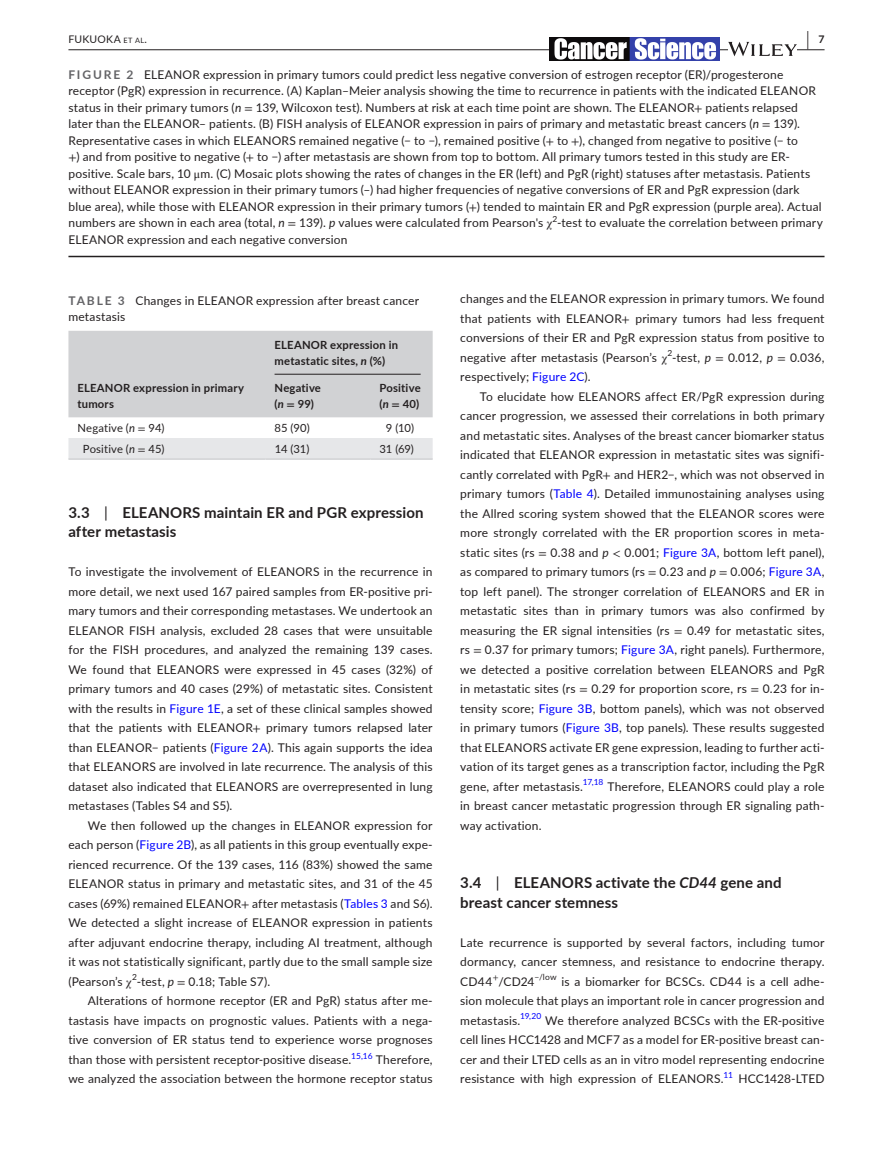
<style>
.page{position:relative;width:893px;height:1174px;background:#fff}
.page>*{position:absolute;margin:0;border:0;box-sizing:border-box;transform-origin:0 0}
.t1{font:700 19.5px "Lato";color:#231f20;scale:.43 1}
.t2{font:700 15px/19.5px "Lato";letter-spacing:.01em;color:#231f20}
.t3{font:12px/19.5px "Lato";letter-spacing:.015em;color:#231f20;text-align:justify}
.t4{font:700 11.25px/15.8px "Lato";letter-spacing:.015em;color:#231f20}
.t5{font:11.25px "Lato";letter-spacing:.01em;color:#231f20}
.t6{font:10.5px "Lato";letter-spacing:.02em;color:#231f20}
.t7{font:8.4px "Lato";color:#00f}
.t8{font:8.4px "Lato";color:#231f20}
.s1{font-size:7.35px}
.s2{font-weight:700;color:#636366}
.s3{font-style:italic}
.s4{font-family:"STIX"}
.s5{font-weight:400}
.s6{color:#00f}
</style>
<div class="page">
<hr style="left:68px;top:49px;width:756px;height:1px;background:#231f20">
<img style="left:550px;top:37px;width:170px;height:24px">
<svg style="left:728px;top:42px;width:69px;height:14px"></svg>
<hr style="left:68px;top:256px;width:756px;height:1px;background:#231f20">
<div style="left:68px;top:331px;width:365px;height:86px;background:#d1d2d4"></div>
<div style="left:68px;top:438px;width:365px;height:20px;background:#e6e7e9"></div>
<hr style="left:68px;top:458px;width:198px;height:2px;background:#d1d2d4">
<hr style="left:266px;top:458px;width:104px;height:2px;background:#d1d2d4">
<hr style="left:370px;top:458px;width:63px;height:2px;background:#d1d2d4">
<hr style="left:275px;top:374px;width:146px;height:1px;background:#231f20">
<p class="t6" style="left:68px;top:31px;width:80px">FUKUOKA <span class="s1">et al</span>.</p>
<h1 class="t1" style="left:807px;top:25px;width:43px">| <sup>7</sup></h1>
<p class="t3" style="left:68px;top:66px;width:756px;line-height:16.5px;text-align:left"><span class="s2">FIGURE 2</span> ELEANOR expression in primary tumors could predict less negative conversion of estrogen receptor (ER)/progesterone receptor (PgR) expression in recurrence. (A) Kaplan–Meier analysis showing the time to recurrence in patients with the indicated ELEANOR status in their primary tumors (<span class="s3">n</span> <span class="s4">=</span> 139, Wilcoxon test). Numbers at risk at each time point are shown. The ELEANOR<span class="s4">+</span> patients relapsed later than the ELEANOR– patients. (B) FISH analysis of ELEANOR expression in pairs of primary and metastatic breast cancers (<span class="s3">n</span> <span class="s4">=</span> 139).<br>Representative cases in which ELEANORS remained negative (− to −), remained positive (<span class="s4">+</span> to <span class="s4">+</span>), changed from negative to positive (− to<br><span class="s4">+</span>) and from positive to negative (<span class="s4">+</span> to −) after metastasis are shown from top to bottom. All primary tumors tested in this study are ER&shy;positive. Scale bars, 10 <span class="s4">μ</span>m. (C) Mosaic plots showing the rates of changes in the ER (left) and PgR (right) statuses after metastasis. Patients without ELEANOR expression in their primary tumors (–) had higher frequencies of negative conversions of ER and PgR expression (dark blue area), while those with ELEANOR expression in their primary tumors (<span class="s4">+</span>) tended to maintain ER and PgR expression (purple area). Actual numbers are shown in each area (total, <span class="s3">n</span> <span class="s4">=</span> 139). <span class="s3">p</span> values were calculated from Pearson's <span class="s4">χ</span><sup>2</sup>-test to evaluate the correlation between primary ELEANOR expression and each negative conversion</p>
<p class="t3" style="left:68px;top:291px;width:352px;line-height:16.5px"><span class="s2">TABLE 3</span> Changes in ELEANOR expression after breast cancer metastasis</p>
<p class="t4" style="left:77px;top:380px;width:168px">ELEANOR expression in primary tumors</p>
<p class="t4" style="left:275px;top:336px;width:125px">ELEANOR expression in metastatic sites, <span class="s3">n</span> (%)</p>
<p class="t4" style="left:275px;top:380px;width:48px">Negative (<span class="s3">n</span> <span class="s4">=</span> 99)</p>
<p class="t4" style="left:379px;top:380px;width:43px">Positive (<span class="s3">n</span> <span class="s4">=</span> 40)</p>
<p class="t5" style="left:77px;top:420px;width:89px">Negative (<span class="s3">n</span> <span class="s4">=</span> 94)</p>
<p class="t5" style="left:275px;top:420px;width:37px">85 (90)</p>
<p class="t5" style="left:386px;top:420px;width:30px">9 (10)</p>
<p class="t5" style="left:83px;top:441px;width:83px">Positive (<span class="s3">n</span> <span class="s4">=</span> 45)</p>
<p class="t5" style="left:275px;top:441px;width:36px">14 (31)</p>
<p class="t5" style="left:379px;top:441px;width:36px">31 (69)</p>
<p class="t2" style="left:68px;top:502px;width:357px">3.3 <span class="s5">|</span> ELEANORS maintain ER and PGR expression after metastasis</p>
<p class="t3" style="left:68px;top:561px;width:366px">To investigate the involvement of ELEANORS in the recurrence in more detail, we next used 167 paired samples from ER-positive pri&shy;mary tumors and their corresponding metastases. We undertook an ELEANOR FISH analysis, excluded 28 cases that were unsuitable for the FISH procedures, and analyzed the remaining 139 cases.<br>We found that ELEANORS were expressed in 45 cases (32%) of primary tumors and 40 cases (29%) of metastatic sites. Consistent with the results in <span class="s6">Figure 1E</span>, a set of these clinical samples showed that the patients with ELEANOR<span class="s4">+</span> primary tumors relapsed later than ELEANOR− patients (<span class="s6">Figure 2A</span>). This again supports the idea that ELEANORS are involved in late recurrence. The analysis of this dataset also indicated that ELEANORS are overrepresented in lung metastases (Tables S4 and S5).</p>
<p class="t3" style="left:68px;top:815px;width:366px;text-indent:20px">We then followed up the changes in ELEANOR expression for each person (<span class="s6">Figure 2B</span>), as all patients in this group eventually expe&shy;rienced recurrence. Of the 139 cases, 116 (83%) showed the same ELEANOR status in primary and metastatic sites, and 31 of the 45 cases (69%) remained ELEANOR<span class="s4">+</span> after metastasis (<span class="s6">Tables 3</span> and S6).<br>We detected a slight increase of ELEANOR expression in patients after adjuvant endocrine therapy, including AI treatment, although it was not statistically significant, partly due to the small sample size (Pearson’s <span class="s4">χ</span><sup>2</sup>-test, <span class="s3">p</span> <span class="s4">=</span> 0.18; Table S7).</p>
<p class="t3" style="left:68px;top:990px;width:366px;text-indent:19px">Alterations of hormone receptor (ER and PgR) status after me&shy;tastasis have impacts on prognostic values. Patients with a nega&shy;tive conversion of ER status tend to experience worse prognoses than those with persistent receptor-positive disease.<sup>15,16</sup> Therefore, we analyzed the association between the hormone receptor status</p>
<p class="t3" style="left:460px;top:288px;width:366px">changes and the ELEANOR expression in primary tumors. We found that patients with ELEANOR<span class="s4">+</span> primary tumors had less frequent conversions of their ER and PgR expression status from positive to negative after metastasis (Pearson’s <span class="s4">χ</span> -test, <span class="s3">p</span> <span class="s4">=</span> 0.012, <span class="s3">p</span> <span class="s4">=</span> 0.036,</p>
<p class="t8" style="left:667px;top:347px;width:6px">2</p>
<p class="t3" style="left:460px;top:366px;width:132px">respectively; <span class="s6">Figure 2C</span>).</p>
<p class="t3" style="left:480px;top:386px;width:346px">To elucidate how ELEANORS affect ER/PgR expression during</p>
<p class="t3" style="left:460px;top:405px;width:366px">cancer progression, we assessed their correlations in both primary</p>
<p class="t3" style="left:460px;top:425px;width:366px">and metastatic sites. Analyses of the breast cancer biomarker status</p>
<p class="t3" style="left:460px;top:444px;width:366px">indicated that ELEANOR expression in metastatic sites was signifi-</p>
<p class="t3" style="left:460px;top:464px;width:366px">cantly correlated with PgR<span class="s4">+</span> and HER2−, which was not observed in</p>
<p class="t3" style="left:460px;top:483px;width:366px">primary tumors (<span class="s6">Table 4</span>). Detailed immunostaining analyses using</p>
<p class="t3" style="left:460px;top:503px;width:366px">the Allred scoring system showed that the ELEANOR scores were</p>
<p class="t3" style="left:460px;top:522px;width:366px">more strongly correlated with the ER proportion scores in meta-</p>
<p class="t3" style="left:460px;top:542px;width:366px">static sites (rs <span class="s4">=</span> 0.38 and <span class="s3">p</span> <span class="s4">&lt;</span> 0.001; <span class="s6">Figure 3A</span>, bottom left panel),</p>
<p class="t3" style="left:460px;top:561px;width:366px">as compared to primary tumors (rs <span class="s4">=</span> 0.23 and <span class="s3">p</span> <span class="s4">=</span> 0.006; <span class="s6">Figure 3A</span>,</p>
<p class="t3" style="left:460px;top:581px;width:366px">top left panel). The stronger correlation of ELEANORS and ER in</p>
<p class="t3" style="left:460px;top:600px;width:366px">metastatic sites than in primary tumors was also confirmed by</p>
<p class="t3" style="left:460px;top:620px;width:366px">measuring the ER signal intensities (rs <span class="s4">=</span> 0.49 for metastatic sites,</p>
<p class="t3" style="left:460px;top:639px;width:366px">rs <span class="s4">=</span> 0.37 for primary tumors; <span class="s6">Figure 3A</span>, right panels). Furthermore,</p>
<p class="t3" style="left:460px;top:659px;width:366px">we detected a positive correlation between ELEANORS and PgR</p>
<p class="t3" style="left:460px;top:678px;width:366px">in metastatic sites (rs <span class="s4">=</span> 0.29 for proportion score, rs <span class="s4">=</span> 0.23 for in-</p>
<p class="t3" style="left:460px;top:698px;width:366px">tensity score; <span class="s6">Figure 3B</span>, bottom panels), which was not observed</p>
<p class="t3" style="left:460px;top:717px;width:366px">in primary tumors (<span class="s6">Figure 3B</span>, top panels). These results suggested</p>
<p class="t3" style="left:460px;top:737px;width:366px">that ELEANORS activate ER gene expression, leading to further acti-</p>
<p class="t3" style="left:460px;top:756px;width:366px">vation of its target genes as a transcription factor, including the PgR</p>
<p class="t3" style="left:460px;top:776px;width:124px">gene, after metastasis.</p>
<p class="t7" style="left:583px;top:776px;width:22px">17,18</p>
<p class="t3" style="left:460px;top:776px;width:366px;text-indent:147px">Therefore, ELEANORS could play a role in breast cancer metastatic progression through ER signaling path&shy;way activation.</p>
<p class="t2" style="left:460px;top:872px;width:323px">3.4 <span class="s5">|</span> ELEANORS activate the <span class="s3">CD44</span> gene and breast cancer stemness</p>
<p class="t3" style="left:460px;top:932px;width:366px">Late recurrence is supported by several factors, including tumor dormancy, cancer stemness, and resistance to endocrine therapy.<br>CD44<sup>+</sup>/CD24<sup>−/low</sup> is a biomarker for BCSCs. CD44 is a cell adhe&shy;sion molecule that plays an important role in cancer progression and metastasis.<sup>19,20</sup> We therefore analyzed BCSCs with the ER-positive cell lines HCC1428 and MCF7 as a model for ER-positive breast can&shy;cer and their LTED cells as an in vitro model representing endocrine resistance with high expression of ELEANORS.<sup>11</sup> HCC1428-LTED</p>
</div>
